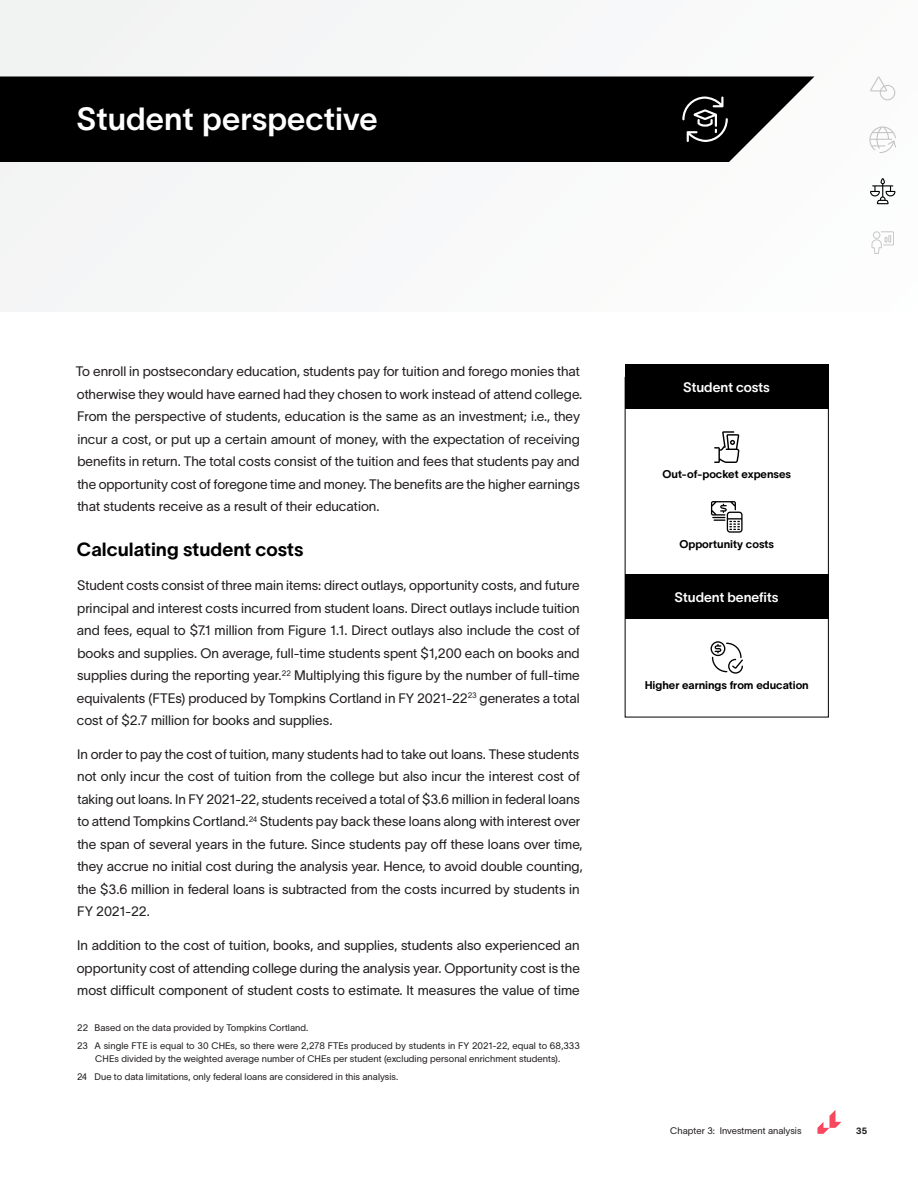
<style>
.page{position:relative;width:918px;height:1188px;background:#fff}
.page>*{position:absolute;margin:0;border:0;box-sizing:border-box;transform-origin:0 0}
.Heading_2_White{font:31.5px "TWK Lausanne 600";color:#fff}
.Heading_3_Secondary{font:18.75px "TWK Lausanne 700";color:#000}
.t1{font:13.5px/22.5px "TWK Lausanne 300";color:#231f20}
.ImpactsCostsBenefitsBox_Title_White{font:13.5px "TWK Lausanne 600";color:#fff}
.ImpactsCostsBenefitsBox_Category_Seconda{font:10.95px "TWK Lausanne 700";color:#000}
.Footnote{font:9.3px/13.5px "TWK Lausanne 300";letter-spacing:.005em;color:#231f20;text-align:center}
.t2{font:9px "TWK Lausanne 800";color:#231f20}
</style>
<div class="page">
<div style="left:0;top:0;width:918px;height:312px;background:#f7f8f9"></div>
<div style="left:0;top:77px;width:814px;height:85px;background:#000"></div>
<svg style="left:817px;top:1110px;width:24px;height:24px"></svg>
<svg style="left:870px;top:77px;width:25px;height:23px"></svg>
<svg style="left:869px;top:126px;width:27px;height:27px"></svg>
<svg style="left:870px;top:178px;width:26px;height:26px"></svg>
<svg style="left:872px;top:231px;width:22px;height:23px"></svg>
<svg style="left:682px;top:97px;width:46px;height:45px;background:#3b3b3b"></svg>
<div style="left:625px;top:377px;width:204px;height:340px;background:#fff;border:1px solid #000"></div>
<div style="left:625px;top:364px;width:204px;height:45px;background:#000"></div>
<div style="left:625px;top:574px;width:204px;height:45px;background:#000"></div>
<svg style="left:714px;top:431px;width:25px;height:32px"></svg>
<svg style="left:711px;top:501px;width:32px;height:32px"></svg>
<svg style="left:711px;top:641px;width:32px;height:33px"></svg>
<p class="Heading_2_White" style="left:76px;top:97px;width:303px">Student perspective</p>
<p class="t1" style="left:76px;top:360px;width:508px">To enroll in postsecondary education, students pay for tuition and forego monies that otherwise they would have earned had they chosen to work instead of attend college.<br>From the perspective of students, education is the same as an investment; i.e., they incur a cost, or put up a certain amount of money, with the expectation of receiving benefits in return. The total costs consist of the tuition and fees that students pay and the opportunity cost of foregone time and money. The benefits are the higher earnings that students receive as a result of their education.</p>
<p class="Heading_3_Secondary" style="left:77px;top:537px;width:228px">Calculating student costs</p>
<p class="t1" style="left:77px;top:573px;width:505px;text-align:justify">Student costs consist of three main items: direct outlays, opportunity costs, and future principal and interest costs incurred from student loans. Direct outlays include tuition and fees, equal to $7.1 million from Figure 1.1. Direct outlays also include the cost of books and supplies. On average, full-time students spent $1,200 each on books and supplies during the reporting year.<sup>22</sup> Multiplying this figure by the number of full-time equivalents (FTEs) produced by Tompkins Cortland in FY 2021-22<sup>23</sup> generates a total cost of $2.7 million for books and supplies.</p>
<p class="t1" style="left:77px;top:742px;width:507px">In order to pay the cost of tuition, many students had to take out loans. These students not only incur the cost of tuition from the college but also incur the interest cost of taking out loans. In FY 2021-22, students received a total of $3.6 million in federal loans to attend Tompkins Cortland.<sup>24</sup> Students pay back these loans along with interest over the span of several years in the future. Since students pay off these loans over time, they accrue no initial cost during the analysis year. Hence, to avoid double counting, the $3.6 million in federal loans is subtracted from the costs incurred by students in FY 2021-22.</p>
<p class="t1" style="left:77px;top:933px;width:505px;text-align:justify">In addition to the cost of tuition, books, and supplies, students also experienced an opportunity cost of attending college during the analysis year. Opportunity cost is the most difficult component of student costs to estimate. It measures the value of time</p>
<p class="Footnote" style="left:77px;top:1020px;width:233px">22 Based on the data provided by Tompkins Cortland.</p>
<p class="Footnote" style="left:77px;top:1038px;width:504px">23 A single FTE is equal to 30 CHEs, so there were 2,278 FTEs produced by students in FY 2021-22, equal to 68,333<br>CHEs divided by the weighted average number of CHEs per student (excluding personal enrichment students).</p>
<p class="Footnote" style="left:77px;top:1069px;width:323px">24 Due to data limitations, only federal loans are considered in this analysis.</p>
<p class="ImpactsCostsBenefitsBox_Title_White" style="left:683px;top:377px;width:88px">Student costs</p>
<p class="ImpactsCostsBenefitsBox_Category_Seconda" style="left:662px;top:467px;width:130px">Out-of-pocket expenses</p>
<p class="ImpactsCostsBenefitsBox_Category_Seconda" style="left:679px;top:537px;width:96px">Opportunity costs</p>
<p class="ImpactsCostsBenefitsBox_Title_White" style="left:675px;top:587px;width:105px">Student benefits</p>
<p class="ImpactsCostsBenefitsBox_Category_Seconda" style="left:645px;top:678px;width:166px">Higher earnings from education</p>
<p class="Footnote" style="left:670px;top:1123px;width:133px">Chapter 3: Investment analysis</p>
<p class="t2" style="left:856px;top:1124px;width:12px">35</p>
</div>
